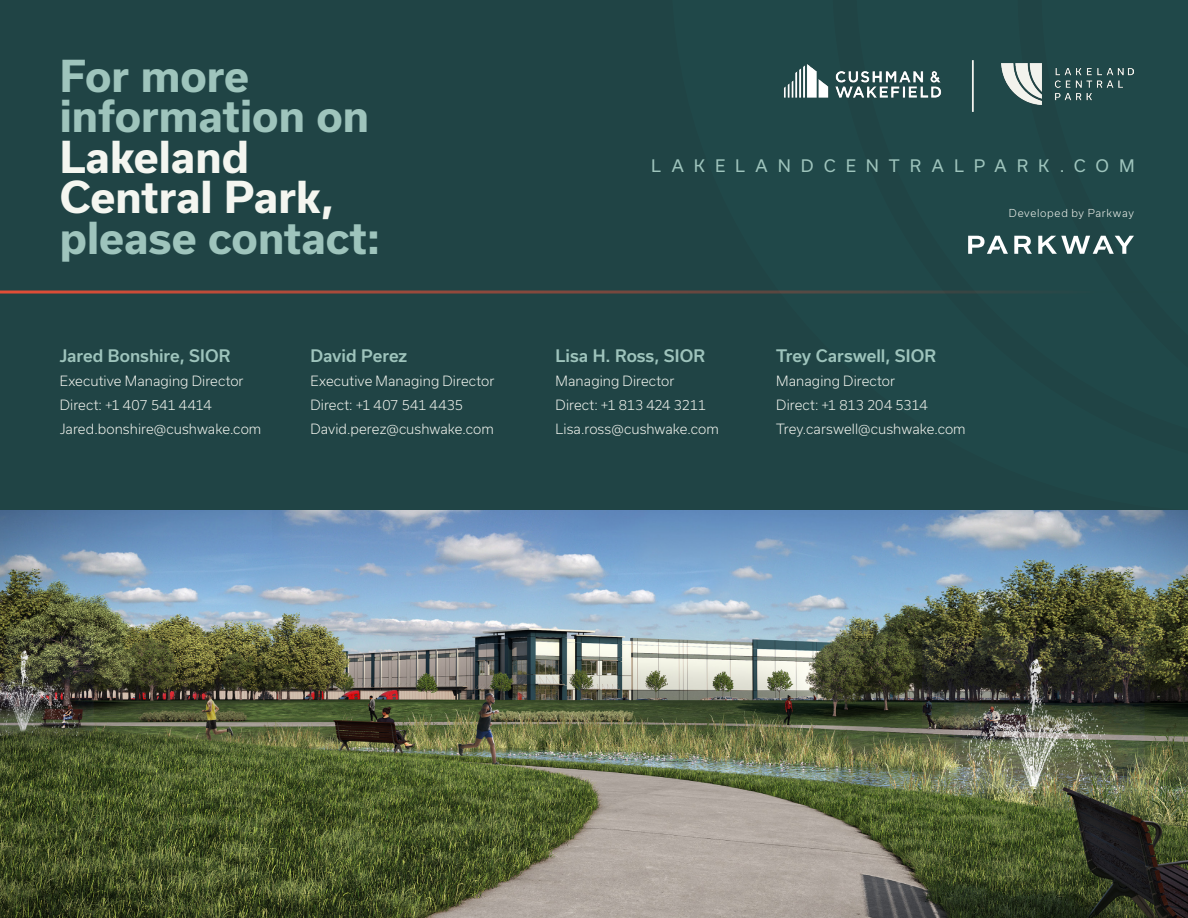
<style>
.page{position:relative;width:1188px;height:918px;background:#fff}
.page>*{position:absolute;margin:0;border:0;box-sizing:border-box;transform-origin:0 0}
.t1{font:700 42px/40.5px "Usual";color:#9ec4bc}
.t2{font:500 16.5px "Usual";color:#9ec4bc}
.t3{font:16.5px "Usual";letter-spacing:.605em;color:#9ec4bc}
.t4{font:300 13.5px "Usual";letter-spacing:.005em;color:#f4f6f0}
.t5{font:300 10.5px "Usual";letter-spacing:.065em;color:#f4f6f0}
.s1{color:#f4f6f0}
</style>
<div class="page">
<div style="left:0;top:0;width:1188px;height:826px;background:#204445"></div>
<img style="left:0;top:511px;width:1188px;height:407px">
<hr style="left:0;top:291px;width:1188px;height:3px;background:#e14e37">
<svg style="left:672px;top:61px;width:516px;height:450px"></svg>
<img style="left:777px;top:61px;width:185px;height:42px">
<img style="left:1001px;top:64px;width:133px;height:40px">
<hr style="left:972px;top:60px;width:2px;height:52px;background:#f3f3ee">
<svg style="left:968px;top:236px;width:40px;height:18px"></svg>
<svg style="left:1014px;top:236px;width:18px;height:18px"></svg>
<svg style="left:1038px;top:236px;width:96px;height:18px"></svg>
<p class="t1" style="left:60px;top:56px;width:322px">For more information on<br><span class="s1">Lakeland<br>Central Park, </span>please contact:</p>
<p class="t2" style="left:60px;top:347px;width:172px">Jared Bonshire, SIOR</p>
<p class="t4" style="left:60px;top:373px;width:185px">Executive Managing Director</p>
<p class="t4" style="left:60px;top:397px;width:153px">Direct: +1 407 541 4414</p>
<p class="t4" style="left:60px;top:421px;width:203px">Jared.bonshire@cushwake.com</p>
<p class="t2" style="left:310px;top:347px;width:98px">David Perez</p>
<p class="t4" style="left:310px;top:373px;width:185px">Executive Managing Director</p>
<p class="t4" style="left:310px;top:397px;width:154px">Direct: +1 407 541 4435</p>
<p class="t4" style="left:310px;top:421px;width:185px">David.perez@cushwake.com</p>
<p class="t3" style="left:651px;top:157px;width:485px">LAKELANDCENTRALPARK.COM</p>
<p class="t5" style="left:1009px;top:207px;width:127px">Developed by Parkway</p>
<p class="t2" style="left:556px;top:347px;width:151px">Lisa H. Ross, SIOR</p>
<p class="t4" style="left:556px;top:373px;width:120px">Managing Director</p>
<p class="t4" style="left:556px;top:397px;width:152px">Direct: +1 813 424 3211</p>
<p class="t4" style="left:556px;top:421px;width:165px">Lisa.ross@cushwake.com</p>
<p class="t2" style="left:776px;top:347px;width:161px">Trey Carswell, SIOR</p>
<p class="t4" style="left:776px;top:373px;width:120px">Managing Director</p>
<p class="t4" style="left:776px;top:397px;width:153px">Direct: +1 813 204 5314</p>
<p class="t4" style="left:776px;top:421px;width:191px">Trey.carswell@cushwake.com</p>
</div>
